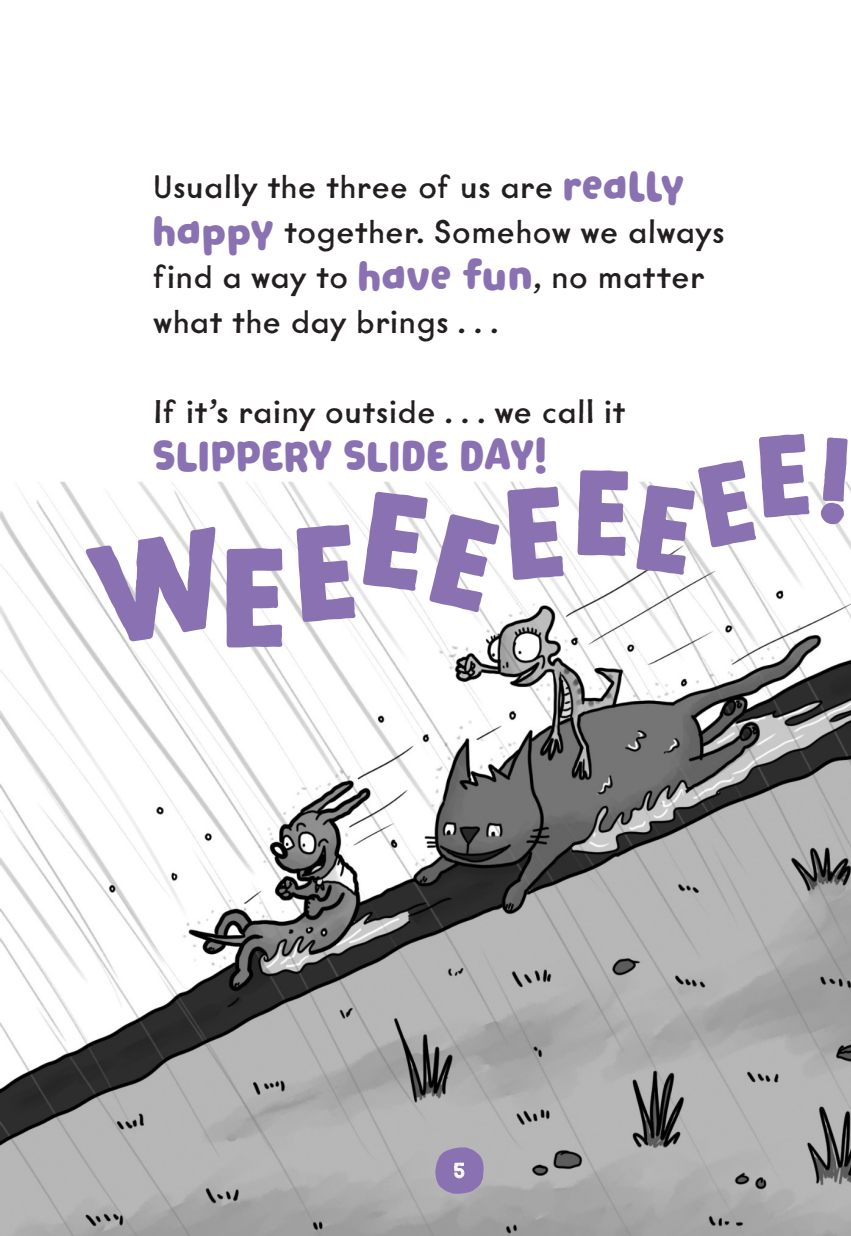
<style>
.page{position:relative;width:851px;height:1236px;background:#fff}
.page>*{position:absolute;margin:0;border:0;box-sizing:border-box;transform-origin:0 0}
.t1{font:135px "LHH Fill";color:#8a71b2}
.t2{font:47.25px "Clarence World";letter-spacing:.03em;color:#8a71b2}
.t3{font:33.75px/45px "YWFT Mullino";letter-spacing:.01em;color:#231f20}
.t4{font:20.25px "YWFT Mullino";color:#fff}
.s1{font-family:"Clarence World";font-size:47.25px;color:#8a71b2}
</style>
<div class="page">
<img style="left:0;top:481px;width:850px;height:754px">
<svg style="left:435px;top:1147px;width:48px;height:46px;background:#9581b5"></svg>
<svg style="left:295px;top:481px;width:61px;height:214px"></svg>
<svg style="left:362px;top:481px;width:202px;height:168px"></svg>
<svg style="left:576px;top:470px;width:53px;height:220px"></svg>
<svg style="left:635px;top:433px;width:174px;height:147px"></svg>
<svg style="left:84px;top:481px;width:199px;height:240px"></svg>
<svg style="left:818px;top:437px;width:30px;height:110px"></svg>
<p class="t3" style="left:153px;top:168px;width:573px">Usually the three of us are <span class="s1">really happy</span> together. Somehow we always find a way to <span class="s1">have fun</span>, no matter what the day brings . . .</p>
<p class="t3" style="left:153px;top:393px;width:474px">If it’s rainy outside . . . we call it</p>
<h2 class="t2" style="left:153px;top:438px;width:395px">SLIPPERY SLIDE DAY!</h2>
<h1 class="t1" style="left:214px;top:520px;width:77px">E</h1>
<p class="t4" style="left:453px;top:1163px;width:13px">5</p>
</div>
